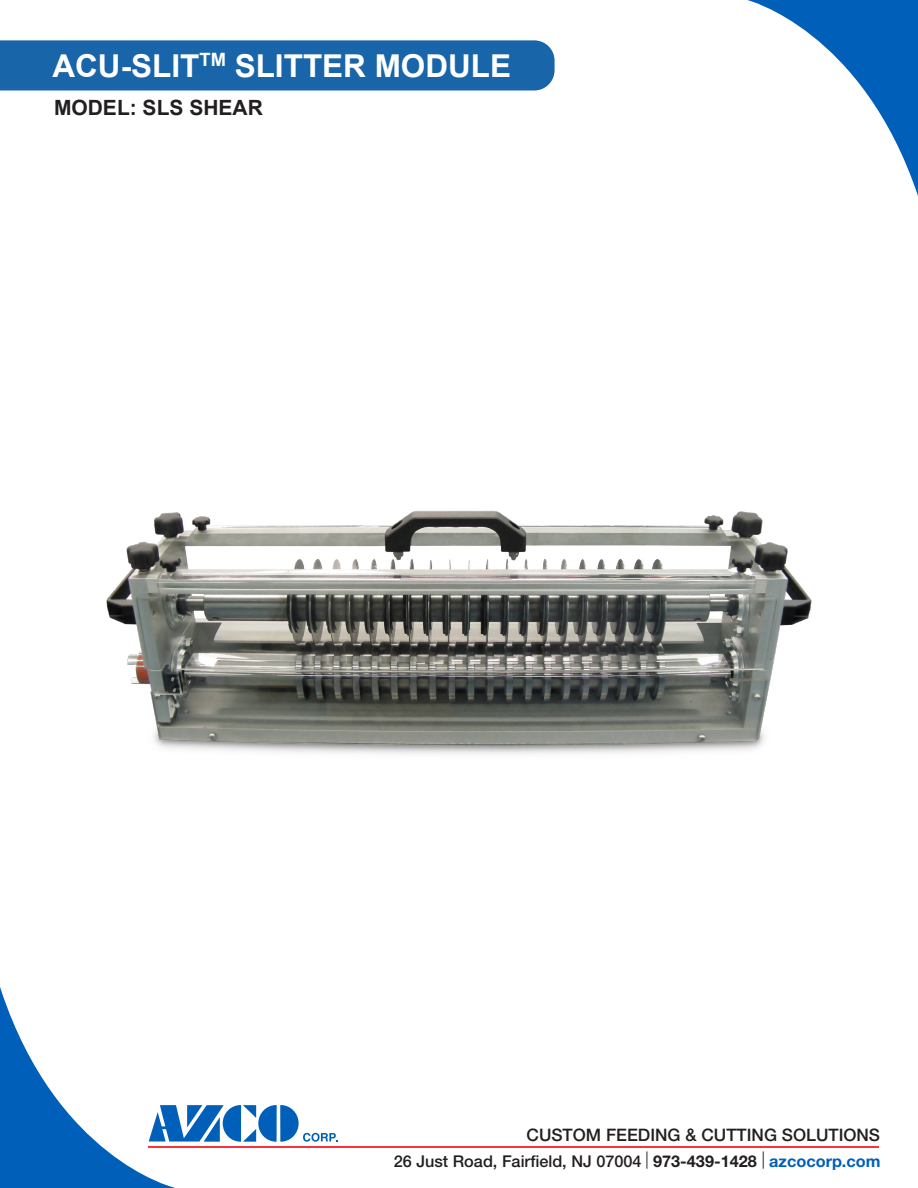
<style>
.page{position:relative;width:918px;height:1188px;background:#fff}
.page>*{position:absolute;margin:0;border:0;box-sizing:border-box;transform-origin:0 0}
.t1{font:700 31.5px "Arial";color:#fff}
.t2{font:700 21px "Arial";color:#231f20}
.t3{font:500 17.25px "Helvetica Neue LT Std";color:#231f20}
.t4{font:500 16.2px "Helvetica Neue LT Std";color:#231f20}
.s1{font-weight:300;font-style:italic;font-size:17.25px}
.s2{font-weight:700}
.s3{font-weight:700;color:#005fb9}
</style>
<div class="page">
<svg style="left:747px;top:0;width:171px;height:196px"></svg>
<svg style="left:0;top:987px;width:283px;height:201px"></svg>
<hr style="left:149px;top:1147px;width:730px;height:1px;background:#fb333e">
<svg style="left:149px;top:1105px;width:188px;height:37px"></svg>
<img style="left:106px;top:510px;width:706px;height:244px">
<div style="left:0;top:40px;width:555px;height:51px;background:#1865aa"></div>
<p class="t1" style="left:52px;top:43px;width:460px">ACU-SLIT<sup>TM</sup> SLITTER MODULE</p>
<p class="t2" style="left:54px;top:93px;width:210px">MODEL: SLS SHEAR</p>
<p class="t3" style="left:527px;top:1125px;width:355px">CUSTOM FEEDING &amp; CUTTING SOLUTIONS</p>
<p class="t4" style="left:394px;top:1151px;width:488px">26 Just Road, Fairfield, NJ 07004 <span class="s1">|</span> <span class="s2">973-439-1428</span> <span class="s1">|</span> <span class="s3">azcocorp.com</span></p>
</div>
